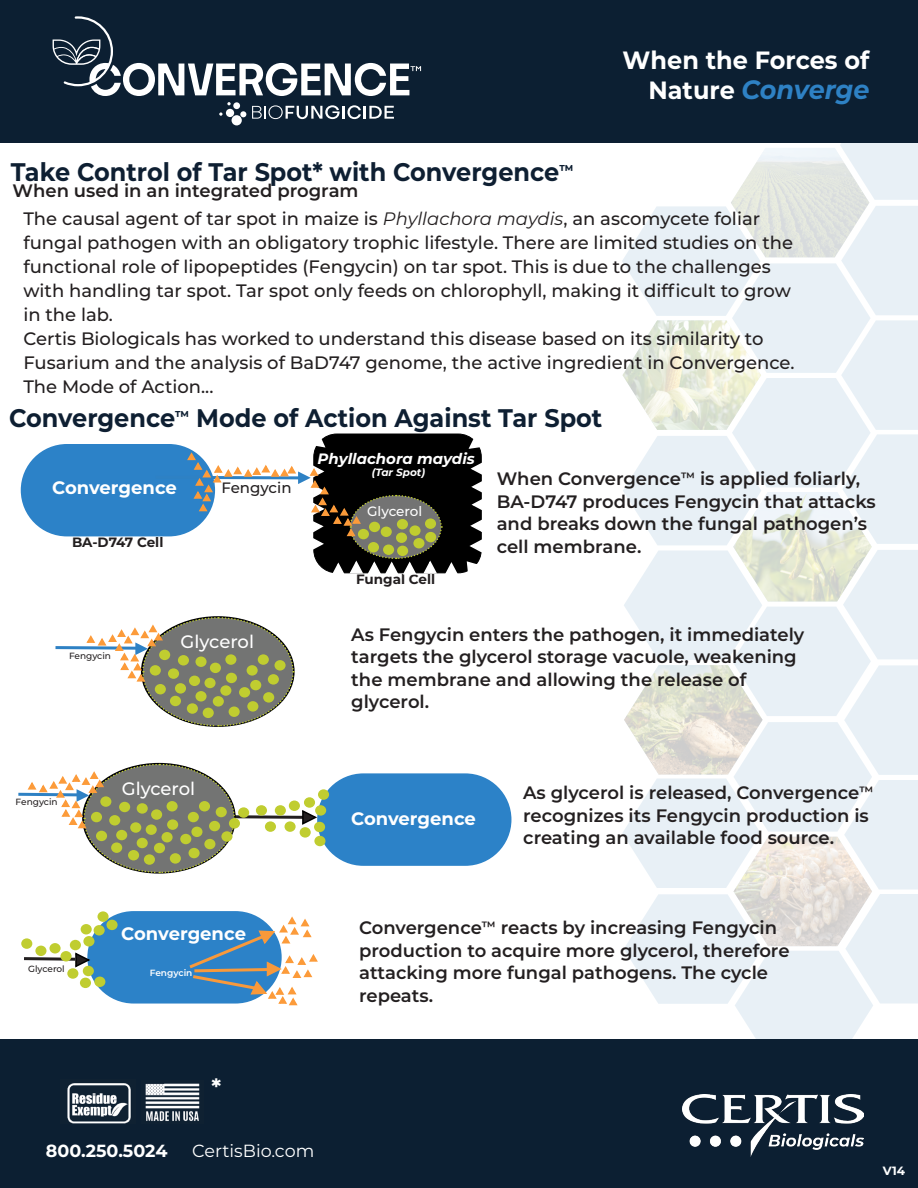
<style>
.page{position:relative;width:918px;height:1188px;background:#fff}
.page>*{position:absolute;margin:0;border:0;box-sizing:border-box;transform-origin:0 0}
.t1{font:italic 700 26.55px "Montserrat";letter-spacing:-.01em;color:#2e81c4;scale:.96 1}
.t2{font:700 25.5px "Montserrat";color:#0e1f32;scale:.94 1}
.t3{font:700 24.9px "Montserrat";color:#fff;scale:.96 1}
.t4{font:700 22.5px "Montserrat";color:#fff}
.t5{font:600 18px/22.5px "Montserrat";color:#231f20}
.t6{font:500 18px/24px "Montserrat";color:#231f20}
.t7{font:700 18px "Montserrat";letter-spacing:-.005em;color:#fff}
.t8{font:500 18px "Montserrat";color:#fff}
.t9{font:17.55px "Montserrat";color:#fff}
.t10{font:700 17.55px "Montserrat";color:#fff}
.t11{font:italic 700 15px "Montserrat";color:#fff}
.t12{font:500 15px "Montserrat";color:#231f20}
.t13{font:700 13.5px "Montserrat";color:#231f20}
.t14{font:500 13.5px "Montserrat";color:#fff}
.t15{font:700 12px "Montserrat";color:#fff}
.t16{font:italic 700 10.5px "Montserrat";color:#fff}
.t17{font:500 9px "Montserrat";color:#231f20}
.t18{font:600 9px "Montserrat";color:#fff}
.s1{font-style:normal;font-size:24.9px;color:#fff}
.s2{font-weight:400;font-style:italic}
</style>
<div class="page">
<div style="left:0;top:0;width:918px;height:142px;background:#0c1f32"></div>
<svg style="left:622px;top:142px;width:296px;height:898px"></svg>
<div style="left:0;top:1040px;width:918px;height:148px;background:#0c1f32"></div>
<img style="left:682px;top:1094px;width:182px;height:63px">
<div style="left:21px;top:444px;width:194px;height:92px;background:#2c82c8;border-radius:46px"></div>
<div style="left:314px;top:434px;width:168px;height:139px;background:#000;border:1px solid #000;border-radius:23px"></div>
<svg style="left:55px;top:616px;width:240px;height:111px"></svg>
<svg style="left:18px;top:763px;width:299px;height:111px"></svg>
<div style="left:317px;top:773px;width:194px;height:93px;background:#2c82c8;border-radius:46px"></div>
<div style="left:289px;top:801px;width:11px;height:10px;background:#c0cd30;border-radius:50%"></div>
<div style="left:314px;top:836px;width:12px;height:10px;background:#c0cd30;border-radius:50%"></div>
<div style="left:300px;top:827px;width:11px;height:11px;background:#c0cd30;border-radius:50%"></div>
<div style="left:285px;top:821px;width:11px;height:11px;background:#c0cd30;border-radius:50%"></div>
<div style="left:318px;top:789px;width:11px;height:11px;background:#c0cd30;border-radius:50%"></div>
<div style="left:314px;top:822px;width:11px;height:10px;background:#c0cd30;border-radius:50%"></div>
<div style="left:304px;top:797px;width:11px;height:11px;background:#c0cd30;border-radius:50%"></div>
<div style="left:315px;top:805px;width:11px;height:11px;background:#c0cd30;border-radius:50%"></div>
<div style="left:87px;top:911px;width:195px;height:93px;background:#2c82c8;border-radius:46px"></div>
<svg style="left:24px;top:951px;width:66px;height:18px"></svg>
<div style="left:83px;top:936px;width:11px;height:10px;background:#c0cd30;border-radius:50%"></div>
<div style="left:70px;top:940px;width:11px;height:10px;background:#c0cd30;border-radius:50%"></div>
<div style="left:60px;top:951px;width:12px;height:11px;background:#c0cd30;border-radius:50%"></div>
<div style="left:50px;top:943px;width:11px;height:11px;background:#c0cd30;border-radius:50%"></div>
<div style="left:35px;top:946px;width:11px;height:10px;background:#c0cd30;border-radius:50%"></div>
<div style="left:21px;top:938px;width:11px;height:11px;background:#c0cd30;border-radius:50%"></div>
<div style="left:94px;top:977px;width:11px;height:10px;background:#c0cd30;border-radius:50%"></div>
<div style="left:80px;top:978px;width:11px;height:10px;background:#c0cd30;border-radius:50%"></div>
<div style="left:83px;top:966px;width:11px;height:10px;background:#c0cd30;border-radius:50%"></div>
<div style="left:67px;top:968px;width:11px;height:11px;background:#c0cd30;border-radius:50%"></div>
<div style="left:106px;top:920px;width:12px;height:10px;background:#c0cd30;border-radius:50%"></div>
<div style="left:94px;top:925px;width:11px;height:11px;background:#c0cd30;border-radius:50%"></div>
<div style="left:97px;top:911px;width:12px;height:11px;background:#c0cd30;border-radius:50%"></div>
<div style="left:81px;top:924px;width:11px;height:10px;background:#c0cd30;border-radius:50%"></div>
<svg style="left:186px;top:916px;width:132px;height:90px"></svg>
<svg style="left:153px;top:433px;width:307px;height:141px"></svg>
<svg style="left:468px;top:435px;width:13px;height:15px"></svg>
<svg style="left:466px;top:560px;width:14px;height:12px"></svg>
<svg style="left:469px;top:461px;width:13px;height:93px"></svg>
<img style="left:67px;top:1083px;width:64px;height:41px">
<img style="left:145px;top:1083px;width:55px;height:38px">
<svg style="left:252px;top:105px;width:142px;height:14px"></svg>
<div style="left:232px;top:115px;width:10px;height:10px;background:#fff;border-radius:50%"></div>
<div style="left:226px;top:109px;width:8px;height:8px;background:#fff;border-radius:50%"></div>
<div style="left:233px;top:102px;width:7px;height:7px;background:#fff;border-radius:50%"></div>
<svg style="left:227px;top:102px;width:4px;height:3px"></svg>
<svg style="left:219px;top:112px;width:4px;height:4px"></svg>
<svg style="left:240px;top:111px;width:6px;height:6px"></svg>
<svg style="left:53px;top:16px;width:368px;height:80px"></svg>
<p class="t3" style="left:623px;top:42px;width:259px">When the Forces of</p>
<p class="t1" style="left:648px;top:71px;width:232px"><span class="s1">Nature</span> Converge</p>
<p class="t2" style="left:11px;top:154px;width:600px">Take Control of Tar Spot* with Convergence<sup>™</sup></p>
<p class="t6" style="left:23px;top:206px;width:771px">The causal agent of tar spot in maize is <span class="s2">Phyllachora maydis</span>, an ascomycete foliar fungal pathogen with an obligatory trophic lifestyle. There are limited studies on the functional role of lipopeptides (Fengycin) on tar spot. This is due to the challenges with handling tar spot. Tar spot only feeds on chlorophyll, making it difficult to grow in the lab.</p>
<p class="t6" style="left:23px;top:326px;width:773px">Certis Biologicals has worked to understand this disease based on its similarity to<br>Fusarium and the analysis of BaD747 genome, the active ingredient in Convergence.<br>The Mode of Action...</p>
<p class="t2" style="left:9px;top:399px;width:633px">Convergence<sup>™</sup> Mode of Action Against Tar Spot</p>
<p class="t5" style="left:12px;top:179px;width:348px">When used in an integrated program</p>
<p class="t7" style="left:52px;top:475px;width:126px">Convergence</p>
<p class="t13" style="left:72px;top:533px;width:93px">BA-D747 Cell</p>
<p class="t12" style="left:221px;top:477px;width:72px">Fengycin</p>
<p class="t11" style="left:318px;top:448px;width:159px">Phyllachora maydis</p>
<p class="t16" style="left:372px;top:465px;width:55px">(Tar Spot)</p>
<p class="t14" style="left:367px;top:502px;width:57px">Glycerol</p>
<p class="t13" style="left:356px;top:570px;width:81px">Fungal Cell</p>
<p class="t5" style="left:497px;top:467px;width:381px">When Convergence<sup>™</sup> is applied foliarly, BA-D747 produces Fengycin that attacks and breaks down the fungal pathogen’s cell membrane.</p>
<p class="t17" style="left:69px;top:650px;width:44px">Fengycin</p>
<p class="t8" style="left:181px;top:629px;width:75px">Glycerol</p>
<p class="t5" style="left:351px;top:622px;width:455px">As Fengycin enters the pathogen, it immediately targets the glycerol storage vacuole, weakening the membrane and allowing the release of glycerol.</p>
<p class="t17" style="left:16px;top:795px;width:44px">Fengycin</p>
<p class="t8" style="left:122px;top:776px;width:75px">Glycerol</p>
<p class="t7" style="left:351px;top:806px;width:126px">Convergence</p>
<p class="t5" style="left:523px;top:781px;width:352px">As glycerol is released, Convergence<sup>™ </sup>recognizes its Fengycin production is creating an available food source.</p>
<p class="t7" style="left:121px;top:921px;width:126px">Convergence</p>
<p class="t17" style="left:28px;top:962px;width:38px">Glycerol</p>
<p class="t18" style="left:150px;top:966px;width:44px">Fengycin</p>
<p class="t4" style="left:211px;top:1071px;width:11px">*</p>
<p class="t10" style="left:46px;top:1138px;width:123px">800.250.5024</p>
<p class="t9" style="left:192px;top:1139px;width:124px">CertisBio.com</p>
<p class="t5" style="left:359px;top:916px;width:432px">Convergence<sup>™</sup> reacts by increasing Fengycin production to acquire more glycerol, therefore attacking more fungal pathogens. The cycle repeats.</p>
<p class="t15" style="left:883px;top:1162px;width:24px">V14</p>
</div>
